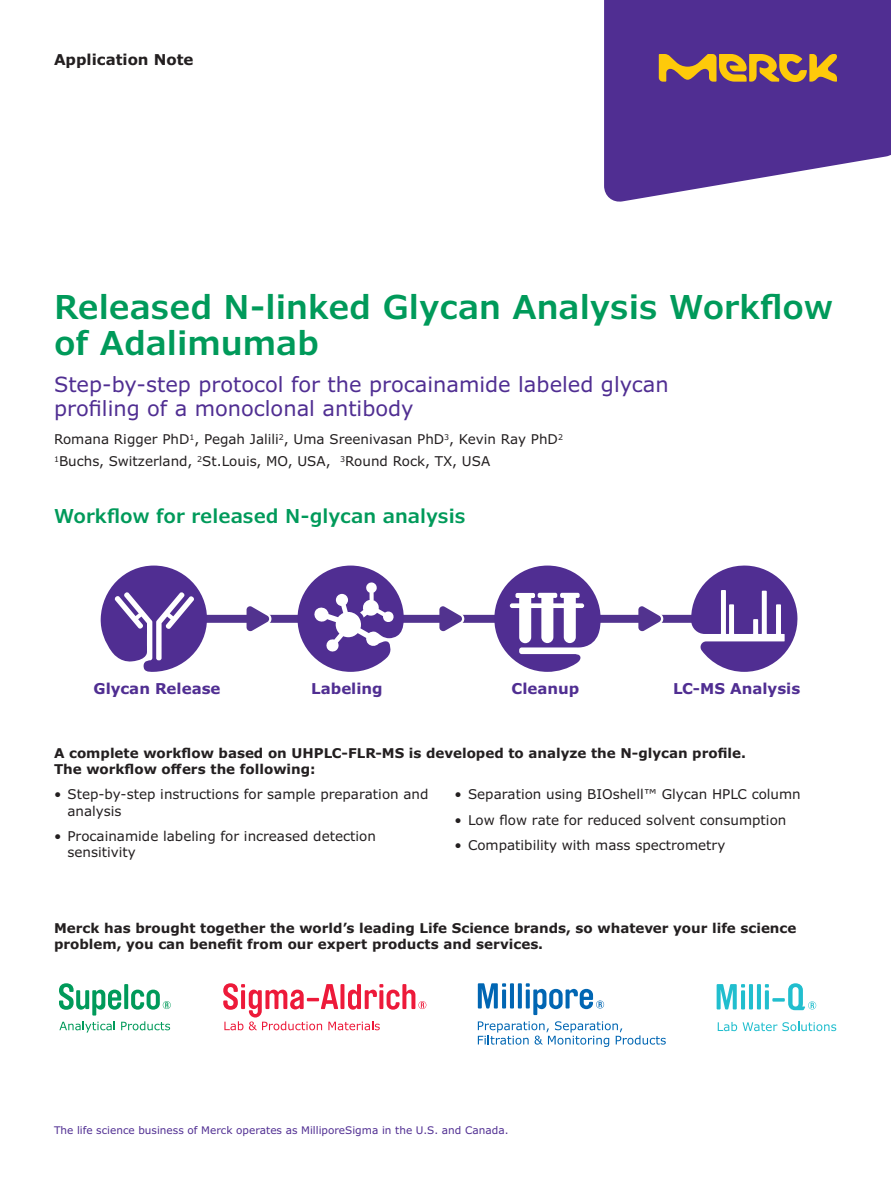
<style>
.page{position:relative;width:891px;height:1188px;background:#fff}
.page>*{position:absolute;margin:0;border:0;box-sizing:border-box;transform-origin:0 0}
.Headline_22_24{font:600 33px/36px "Verdana Pro";color:#009a5a}
.Subhead_14_16{font:21px/24px "Verdana Pro";color:#502e92}
.Headline_22_24-2{font:600 19.2px "Verdana Pro";color:#009a5a}
.Body_Head_10_12{font:700 15px "Verdana Pro";color:#502e92}
.t1{font:700 15px "Verdana Pro";color:#231f20}
.Caption_7_9{font:13.5px/16.2px "Verdana Pro";color:#231f20}
.Body_Subhead_9_11{font:700 13.5px/16.2px "Verdana Pro";color:#231f20}
.Caption_7_9-2{font:10.5px "Verdana Pro";color:#502e92}
</style>
<div class="page">
<svg style="left:604px;top:0;width:287px;height:202px;background:#65479f"></svg>
<svg style="left:100px;top:565px;width:698px;height:107px"></svg>
<svg style="left:223px;top:983px;width:203px;height:47px"></svg>
<svg style="left:59px;top:983px;width:112px;height:50px"></svg>
<svg style="left:526px;top:983px;width:78px;height:32px"></svg>
<svg style="left:518px;top:983px;width:4px;height:26px"></svg>
<hr style="left:510px;top:983px;width:4px;height:26px;background:#0166b3">
<svg style="left:478px;top:983px;width:28px;height:26px"></svg>
<svg style="left:478px;top:1021px;width:188px;height:26px"></svg>
<hr style="left:757px;top:984px;width:4px;height:25px;background:#21bece">
<svg style="left:765px;top:984px;width:4px;height:4px"></svg>
<hr style="left:749px;top:984px;width:4px;height:25px;background:#21bece">
<svg style="left:788px;top:983px;width:28px;height:27px"></svg>
<svg style="left:765px;top:990px;width:4px;height:19px"></svg>
<svg style="left:772px;top:998px;width:13px;height:4px"></svg>
<svg style="left:717px;top:984px;width:28px;height:25px"></svg>
<svg style="left:718px;top:1022px;width:19px;height:9px"></svg>
<svg style="left:743px;top:1022px;width:93px;height:9px"></svg>
<svg style="left:659px;top:54px;width:178px;height:28px;background:#b58842"></svg>
<p class="t1" style="left:54px;top:50px;width:141px">Application Note</p>
<p class="Headline_22_24" style="left:54px;top:289px;width:780px">Released N-linked Glycan Analysis Workflow of Adalimumab</p>
<p class="Subhead_14_16" style="left:54px;top:372px;width:616px">Step-by-step protocol for the procainamide labeled glycan profiling of a monoclonal antibody</p>
<p class="Caption_7_9" style="left:54px;top:431px;width:511px">Romana Rigger PhD<sup>1</sup>, Pegah Jalili<sup>2</sup>, Uma Sreenivasan PhD<sup>3</sup>, Kevin Ray PhD<sup>2</sup></p>
<p class="Caption_7_9" style="left:54px;top:454px;width:438px"><sup>1</sup>Buchs, Switzerland, <sup>2</sup>St.Louis, MO, USA, <sup>3</sup>Round Rock, TX, USA</p>
<p class="Headline_22_24-2" style="left:54px;top:504px;width:413px">Workflow for released N-glycan analysis</p>
<p class="Body_Head_10_12" style="left:94px;top:678px;width:128px">Glycan Release</p>
<p class="Body_Head_10_12" style="left:311px;top:678px;width:73px">Labeling</p>
<p class="Body_Head_10_12" style="left:512px;top:678px;width:69px">Cleanup</p>
<p class="Body_Head_10_12" style="left:673px;top:678px;width:129px">LC-MS Analysis</p>
<p class="Body_Subhead_9_11" style="left:54px;top:745px;width:693px">A complete workflow based on UHPLC-FLR-MS is developed to analyze the N-glycan profile.<br>The workflow offers the following:</p>
<p class="Caption_7_9" style="left:68px;top:787px;width:363px;text-indent:-14px">• Step-by-step instructions for sample preparation and analysis</p>
<p class="Caption_7_9" style="left:68px;top:828px;width:310px;text-indent:-14px">• Procainamide labeling for increased detection sensitivity</p>
<p class="Caption_7_9" style="left:454px;top:787px;width:348px">• Separation using BIOshell™ Glycan HPLC column</p>
<p class="Caption_7_9" style="left:454px;top:812px;width:333px">• Low flow rate for reduced solvent consumption</p>
<p class="Caption_7_9" style="left:454px;top:837px;width:272px">• Compatibility with mass spectrometry</p>
<p class="Body_Subhead_9_11" style="left:54px;top:920px;width:744px">Merck has brought together the world’s leading Life Science brands, so whatever your life science problem, you can benefit from our expert products and services.</p>
<p class="Caption_7_9-2" style="left:54px;top:1123px;width:456px">The life science business of Merck operates as MilliporeSigma in the U.S. and Canada.</p>
</div>
